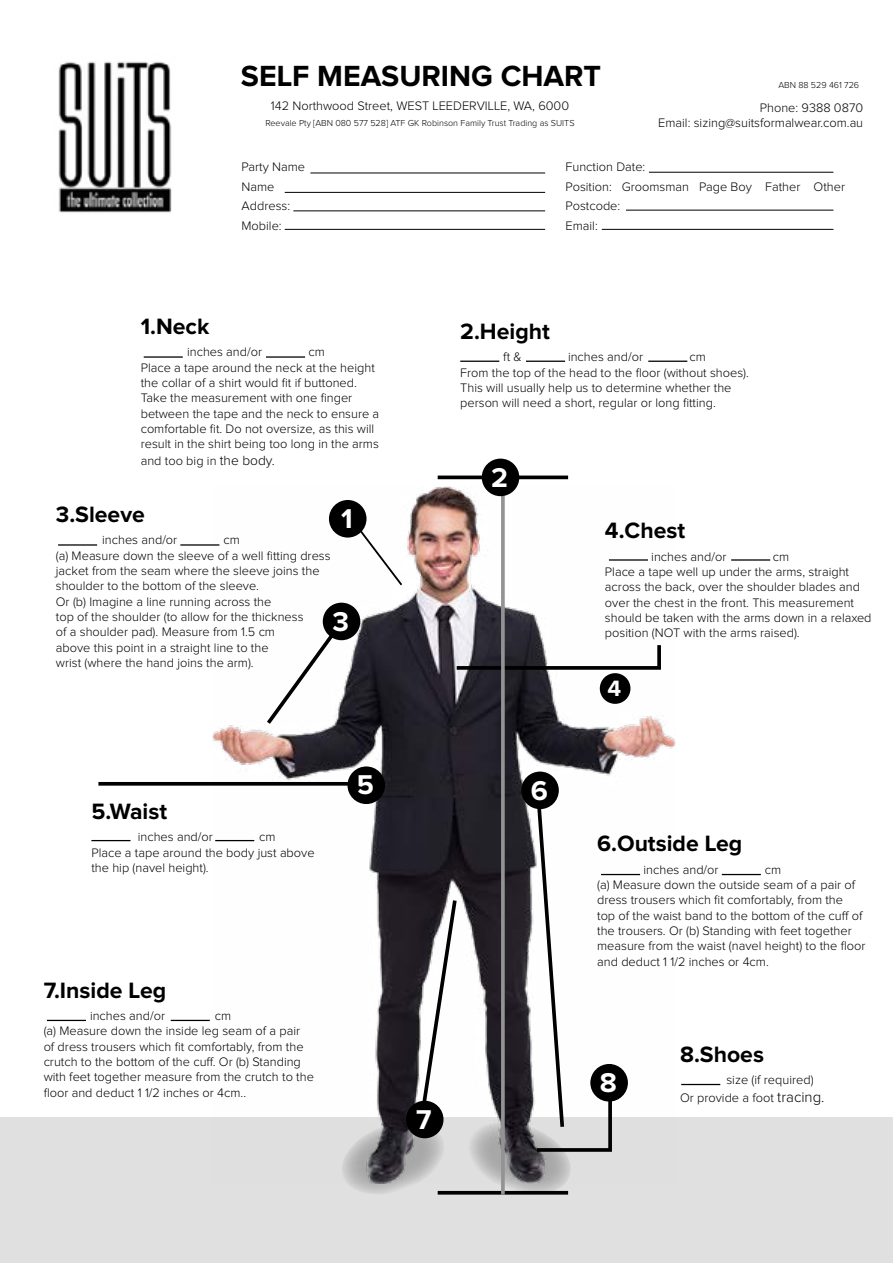
<style>
.page{position:relative;width:893px;height:1263px;background:#fff}
.page>*{position:absolute;margin:0;border:0;box-sizing:border-box;transform-origin:0 0}
.t1{font:700 30.15px "Proxima Nova";color:#000}
.t2{font:700 28.2px "Proxima Nova";color:#fff}
.t3{font:700 22.95px "Proxima Nova";color:#000}
.t4{font:700 22.95px "Proxima Nova";color:#fff}
.t5{font:300 12.75px/15.3px "Proxima Nova";color:#000}
.t6{font:300 9px "Proxima Nova";color:#000}
.s1{font-size:13.8px}
.s2{font-size:15px}
</style>
<div class="page">
<div style="left:0;top:1118px;width:893px;height:145px;background:#e0e0e0"></div>
<hr style="left:47px;top:1020px;width:39px;height:1px;background:#000">
<hr style="left:171px;top:1020px;width:39px;height:1px;background:#000">
<hr style="left:91px;top:840px;width:39px;height:1px;background:#000">
<hr style="left:58px;top:544px;width:39px;height:2px;background:#000">
<hr style="left:180px;top:544px;width:39px;height:2px;background:#000">
<hr style="left:144px;top:356px;width:39px;height:2px;background:#000">
<hr style="left:266px;top:356px;width:39px;height:2px;background:#000">
<hr style="left:526px;top:361px;width:39px;height:1px;background:#000">
<hr style="left:460px;top:361px;width:39px;height:1px;background:#000">
<hr style="left:648px;top:361px;width:39px;height:1px;background:#000">
<hr style="left:731px;top:559px;width:39px;height:2px;background:#000">
<hr style="left:722px;top:874px;width:39px;height:1px;background:#000">
<hr style="left:681px;top:1084px;width:39px;height:1px;background:#000">
<img style="left:213px;top:486px;width:462px;height:632px">
<svg style="left:453px;top:641px;width:210px;height:30px"></svg>
<svg style="left:438px;top:475px;width:130px;height:4px"></svg>
<svg style="left:501px;top:496px;width:4px;height:276px"></svg>
<svg style="left:337px;top:772px;width:277px;height:423px"></svg>
<svg style="left:98px;top:782px;width:249px;height:4px"></svg>
<svg style="left:263px;top:610px;width:88px;height:118px"></svg>
<svg style="left:340px;top:504px;width:64px;height:83px"></svg>
<div style="left:329px;top:500px;width:37px;height:38px;background:#000;border-radius:50%"></div>
<div style="left:482px;top:459px;width:37px;height:37px;background:#000;border-radius:50%"></div>
<div style="left:323px;top:603px;width:37px;height:37px;background:#000;border-radius:50%"></div>
<div style="left:347px;top:766px;width:38px;height:38px;background:#000;border-radius:50%"></div>
<div style="left:521px;top:771px;width:38px;height:38px;background:#000;border-radius:50%"></div>
<div style="left:406px;top:1101px;width:37px;height:37px;background:#000;border-radius:50%"></div>
<div style="left:590px;top:1064px;width:38px;height:37px;background:#000;border-radius:50%"></div>
<img style="left:58px;top:61px;width:114px;height:152px">
<hr style="left:649px;top:172px;width:184px;height:1px;background:#000">
<hr style="left:626px;top:210px;width:207px;height:1px;background:#000">
<hr style="left:602px;top:229px;width:231px;height:1px;background:#000">
<hr style="left:285px;top:229px;width:260px;height:1px;background:#000">
<hr style="left:293px;top:210px;width:252px;height:1px;background:#000">
<hr style="left:285px;top:192px;width:260px;height:1px;background:#000">
<hr style="left:310px;top:173px;width:235px;height:1px;background:#000">
<h1 class="t1" style="left:241px;top:62px;width:362px">SELF MEASURING CHART</h1>
<p class="t6" style="left:778px;top:81px;width:82px">ABN 88 529 461 726</p>
<p class="t5" style="left:658px;top:100px;width:206px;text-align:right">Phone: 9388 0870<br>Email: sizing@suitsformalwear.com.au</p>
<p class="t5" style="left:271px;top:99px;width:300px">142 Northwood Street, WEST LEEDERVILLE, WA, 6000</p>
<p class="t6" style="left:265px;top:119px;width:311px">Reevale Pty [ABN 080 577 528] ATF GK Robinson Family Trust Trading as SUITS</p>
<p class="t5" style="left:242px;top:160px;width:65px">Party Name</p>
<p class="t5" style="left:566px;top:160px;width:81px">Function Date:</p>
<p class="t5" style="left:242px;top:180px;width:34px">Name</p>
<p class="t5" style="left:566px;top:180px;width:281px">Position: Groomsman Page Boy Father Other</p>
<p class="t5" style="left:242px;top:199px;width:50px">Address:</p>
<p class="t5" style="left:566px;top:199px;width:56px">Postcode:</p>
<p class="t5" style="left:242px;top:219px;width:42px">Mobile:</p>
<p class="t5" style="left:566px;top:219px;width:34px">Email:</p>
<h3 class="t3" style="left:141px;top:316px;width:70px">1.Neck</h3>
<p class="t5" style="left:187px;top:345px;width:77px">inches and/or</p>
<p class="t5" style="left:141px;top:345px;width:240px;text-indent:168px">cm<br>Place a tape around the neck at the height the collar of a shirt would fit if buttoned.<br>Take the measurement with one finger between the tape and the neck to ensure a comfortable fit. Do not oversize, as this will result in the shirt being too long in the arms and too big in <span class="s1">the body.</span></p>
<h3 class="t3" style="left:56px;top:504px;width:90px">3.Sleeve</h3>
<p class="t5" style="left:102px;top:533px;width:77px">inches and/or</p>
<h2 class="t2" style="left:341px;top:506px;width:13px">1</h2>
<p class="t5" style="left:56px;top:533px;width:276px;text-indent:168px">cm<br>(a) Measure down the sleeve of a well fitting dress jacket from the seam where the sleeve joins the shoulder to the bottom of the sleeve.<br>Or (b) Imagine a line running across the<br>top of the shoulder (to allow for the thickness<br>of a shoulder pad). Measure from 1.5 cm<br>above this point in a straight line to the<br>wrist (where the hand joins the arm).</p>
<h2 class="t2" style="left:332px;top:608px;width:18px">3</h2>
<h3 class="t3" style="left:460px;top:321px;width:91px">2.Height</h3>
<p class="t5" style="left:503px;top:350px;width:20px">ft &amp;</p>
<p class="t5" style="left:568px;top:350px;width:77px">inches and/or</p>
<p class="t5" style="left:460px;top:350px;width:290px;text-indent:229px">cm<br>From the top of the head to the floor (without shoes).<br>This will usually help us to determine whether the person will need a short, regular or long fitting.</p>
<h2 class="t2" style="left:491px;top:464px;width:18px">2</h2>
<h3 class="t3" style="left:605px;top:520px;width:82px">4.Chest</h3>
<p class="t5" style="left:651px;top:549px;width:77px">inches and/or</p>
<p class="t5" style="left:605px;top:549px;width:268px;text-indent:168px">cm<br>Place a tape well up under the arms, straight across the back, over the shoulder blades and over the chest in the front. This measurement should be taken with the arms down in a relaxed position (NOT with the arms raised).</p>
<h3 class="t4" style="left:608px;top:678px;width:15px">4</h3>
<h3 class="t3" style="left:91px;top:800px;width:77px">5.Waist</h3>
<p class="t5" style="left:138px;top:830px;width:77px">inches and/or</p>
<p class="t5" style="left:91px;top:830px;width:225px;text-indent:168px">cm<br>Place a tape around the body just above the hip (navel height).</p>
<h3 class="t3" style="left:44px;top:979px;width:124px">7.Inside Leg</h3>
<p class="t5" style="left:90px;top:1009px;width:77px">inches and/or</p>
<p class="t5" style="left:44px;top:1009px;width:272px;text-indent:171px">cm<br>(a) Measure down the inside leg seam of a pair of dress trousers which fit comfortably, from the crutch to the bottom of the cuff. Or (b) Standing with feet together measure from the crutch to the floor and deduct 1 1/2 inches or 4cm..</p>
<h2 class="t2" style="left:357px;top:772px;width:19px">5</h2>
<h2 class="t2" style="left:531px;top:777px;width:19px">6</h2>
<h2 class="t2" style="left:416px;top:1106px;width:17px">7</h2>
<h3 class="t3" style="left:597px;top:833px;width:147px">6.Outside Leg</h3>
<p class="t5" style="left:643px;top:862px;width:77px">inches and/or</p>
<p class="t5" style="left:597px;top:862px;width:270px;text-indent:168px">cm<br>(a) Measure down the outside seam of a pair of dress trousers which fit comfortably, from the<br>top of the waist band to the bottom of the cuff of the trousers. Or (b) Standing with feet together measure from the waist (navel height) to the floor and deduct 1 1/2 inches or 4cm.</p>
<h2 class="t2" style="left:600px;top:1070px;width:19px">8</h2>
<h3 class="t3" style="left:680px;top:1044px;width:85px">8.Shoes</h3>
<p class="t5" style="left:680px;top:1072px;width:146px;line-height:18px;text-indent:46px">size (if required)<br>Or provide a foot <span class="s2">tracing.</span></p>
</div>
